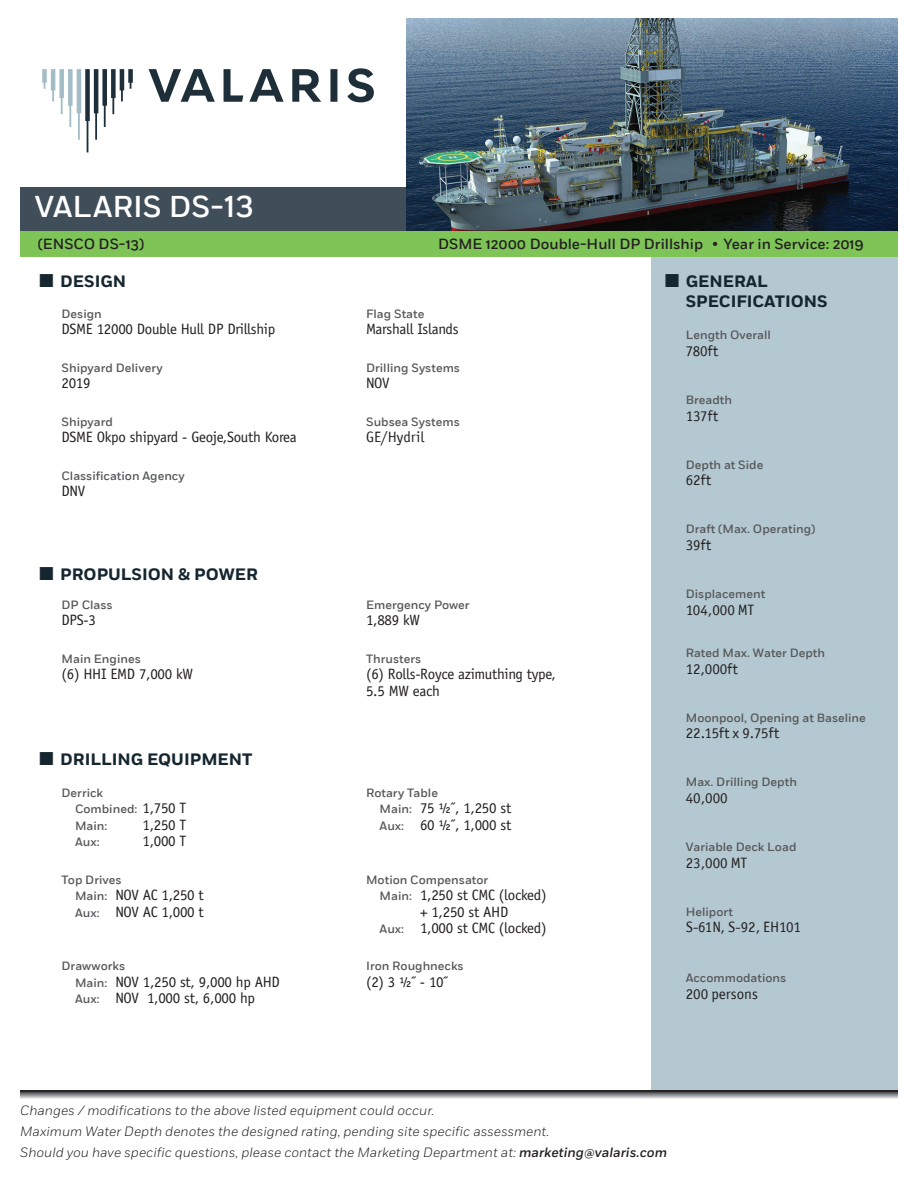
<style>
.page{position:relative;width:918px;height:1188px;background:#fff}
.page>*{position:absolute;margin:0;border:0;box-sizing:border-box;transform-origin:0 0}
.t1{font:500 30px "Fort";color:#fff}
.t2{font:700 16.5px/19.8px "Fort";color:#162630}
.t3{font:15px/16.5px "Officina Sans Std";letter-spacing:-.02em;color:#231f20}
.t4{font:15px "Officina San ITC";color:#231f20}
.t5{font:500 14.7px "Fort";color:#231f20}
.t6{font:italic 300 13.5px/21px "Fort";color:#231f20}
.t7{font:500 12px/16.5px "Fort";color:#57585a}
.s1{font-family:"Officina San ITC";font-weight:400}
.s2{font-family:"Officina Sans Std";font-weight:400;font-size:15px;color:#231f20}
.s3{font-family:"Fort";font-weight:500;font-size:12px;color:#57585a}
.s4{font-weight:500}
</style>
<div class="page">
<div style="left:651px;top:225px;width:247px;height:866px;background:#b4c8d1"></div>
<div style="left:20px;top:213px;width:878px;height:44px;background:#7ec457"></div>
<div style="left:20px;top:187px;width:633px;height:43px;background:#404e5a"></div>
<svg style="left:20px;top:1091px;width:878px;height:8px;background:#8e8f91"></svg>
<svg style="left:42px;top:68px;width:332px;height:84px"></svg>
<img style="left:407px;top:19px;width:491px;height:211px">
<h1 class="t1" style="left:35px;top:188px;width:221px">VALARIS DS-13</h1>
<p class="t5" style="left:38px;top:235px;width:108px">(ENSCO DS-13)</p>
<p class="t5" style="left:438px;top:235px;width:427px">DSME 12000 Double-Hull DP Drillship <span class="s1">•</span> Year in Service: 2019</p>
<h2 class="t2" style="left:60px;top:272px;width:67px">DESIGN</h2>
<p class="t7" style="left:62px;top:306px;width:42px">Design</p>
<p class="t3" style="left:62px;top:321px;width:215px">DSME 12000 Double Hull DP Drillship</p>
<p class="t7" style="left:62px;top:360px;width:103px">Shipyard Delivery</p>
<p class="t3" style="left:62px;top:375px;width:31px">2019</p>
<p class="t7" style="left:62px;top:414px;width:53px">Shipyard</p>
<p class="t3" style="left:62px;top:429px;width:237px">DSME Okpo shipyard - Geoje,South Korea</p>
<p class="t7" style="left:62px;top:468px;width:125px">Classification Agency</p>
<p class="t3" style="left:62px;top:483px;width:25px">DNV</p>
<h2 class="t2" style="left:60px;top:565px;width:199px">PROPULSION &amp; POWER</h2>
<p class="t7" style="left:62px;top:597px;width:52px">DP Class</p>
<p class="t3" style="left:62px;top:612px;width:36px">DPS-3</p>
<p class="t7" style="left:62px;top:651px;width:81px">Main Engines</p>
<p class="t3" style="left:62px;top:666px;width:133px">(6) HHI EMD 7,000 kW</p>
<h2 class="t2" style="left:60px;top:750px;width:194px">DRILLING EQUIPMENT</h2>
<p class="t7" style="left:75px;top:785px;width:113px;text-indent:-13px">Derrick<br>Combined: <span class="s2">1,750 T<br></span>Main:</p>
<p class="t3" style="left:143px;top:816px;width:45px">1,250 T</p>
<p class="t7" style="left:75px;top:834px;width:26px">Aux:</p>
<p class="t3" style="left:143px;top:833px;width:45px">1,000 T</p>
<p class="t7" style="left:62px;top:872px;width:62px">Top Drives</p>
<p class="t3" style="left:75px;top:887px;width:130px"><span class="s3">Main:</span> NOV AC 1,250 t<br><span class="s3">Aux:</span> NOV AC 1,000 t</p>
<p class="t7" style="left:62px;top:958px;width:65px">Drawworks</p>
<p class="t3" style="left:75px;top:973px;width:206px"><span class="s3">Main:</span> NOV 1,250 st, 9,000 hp AHD<br><span class="s3">Aux:</span> NOV 1,000 st, 6,000 hp</p>
<p class="t7" style="left:366px;top:306px;width:60px">Flag State</p>
<p class="t3" style="left:366px;top:321px;width:94px">Marshall Islands</p>
<p class="t7" style="left:366px;top:360px;width:95px">Drilling Systems</p>
<p class="t3" style="left:366px;top:375px;width:25px">NOV</p>
<p class="t7" style="left:366px;top:414px;width:95px">Subsea Systems</p>
<p class="t4" style="left:366px;top:429px;width:60px">GE/Hydril</p>
<p class="t7" style="left:366px;top:597px;width:105px">Emergency Power</p>
<p class="t3" style="left:366px;top:612px;width:56px">1,889 kW</p>
<p class="t7" style="left:366px;top:651px;width:57px">Thrusters</p>
<p class="t3" style="left:366px;top:666px;width:191px">(6) Rolls-Royce azimuthing type,<br>5.5 MW each</p>
<p class="t7" style="left:366px;top:785px;width:73px">Rotary Table</p>
<p class="t3" style="left:380px;top:800px;width:133px"><span class="s3">Main:</span> 75 ½˝, 1,250 st<br><span class="s3">Aux:</span> 60 ½˝, 1,000 st</p>
<p class="t7" style="left:366px;top:872px;width:124px">Motion Compensator</p>
<p class="t3" style="left:380px;top:887px;width:168px;text-align:center"><span class="s3">Main:</span> 1,250 st CMC (locked) + 1,250 st AHD<br><span class="s3">Aux:</span> 1,000 st CMC (locked)</p>
<p class="t7" style="left:366px;top:958px;width:99px">Iron Roughnecks</p>
<p class="t3" style="left:366px;top:973px;width:83px">(2) 3 ½˝ - 10˝</p>
<h2 class="t2" style="left:686px;top:272px;width:143px">GENERAL<br>SPECIFICATIONS</h2>
<p class="t7" style="left:686px;top:327px;width:87px">Length Overall</p>
<p class="t4" style="left:686px;top:342px;width:34px">780ft</p>
<p class="t7" style="left:686px;top:392px;width:48px">Breadth</p>
<p class="t4" style="left:686px;top:407px;width:34px">137ft</p>
<p class="t7" style="left:686px;top:457px;width:79px">Depth at Side</p>
<p class="t4" style="left:686px;top:472px;width:27px">62ft</p>
<p class="t7" style="left:686px;top:521px;width:131px">Draft (Max. Operating)</p>
<p class="t4" style="left:686px;top:536px;width:27px">39ft</p>
<p class="t7" style="left:686px;top:586px;width:81px">Displacement</p>
<p class="t4" style="left:686px;top:601px;width:70px">104,000 MT</p>
<p class="t7" style="left:686px;top:645px;width:141px">Rated Max. Water Depth</p>
<p class="t4" style="left:686px;top:660px;width:53px">12,000ft</p>
<p class="t7" style="left:686px;top:710px;width:182px">Moonpool, Opening at Baseline</p>
<p class="t4" style="left:686px;top:724px;width:95px">22.15ft x 9.75ft</p>
<p class="t7" style="left:686px;top:774px;width:113px">Max. Drilling Depth</p>
<p class="t4" style="left:686px;top:789px;width:43px">40,000</p>
<p class="t7" style="left:686px;top:839px;width:112px">Variable Deck Load</p>
<p class="t4" style="left:686px;top:854px;width:63px">23,000 MT</p>
<p class="t7" style="left:686px;top:904px;width:49px">Heliport</p>
<p class="t4" style="left:686px;top:918px;width:117px">S-61N, S-92, EH101</p>
<p class="t7" style="left:686px;top:970px;width:102px">Accommodations</p>
<p class="t4" style="left:686px;top:985px;width:74px">200 persons</p>
<p class="t6" style="left:20px;top:1100px;width:648px">Changes / modifications to the above listed equipment could occur.<br>Maximum Water Depth denotes the designed rating, pending site specific assessment.<br>Should you have specific questions, please contact the Marketing Department at: <span class="s4">marketing@valaris.com</span></p>
</div>
